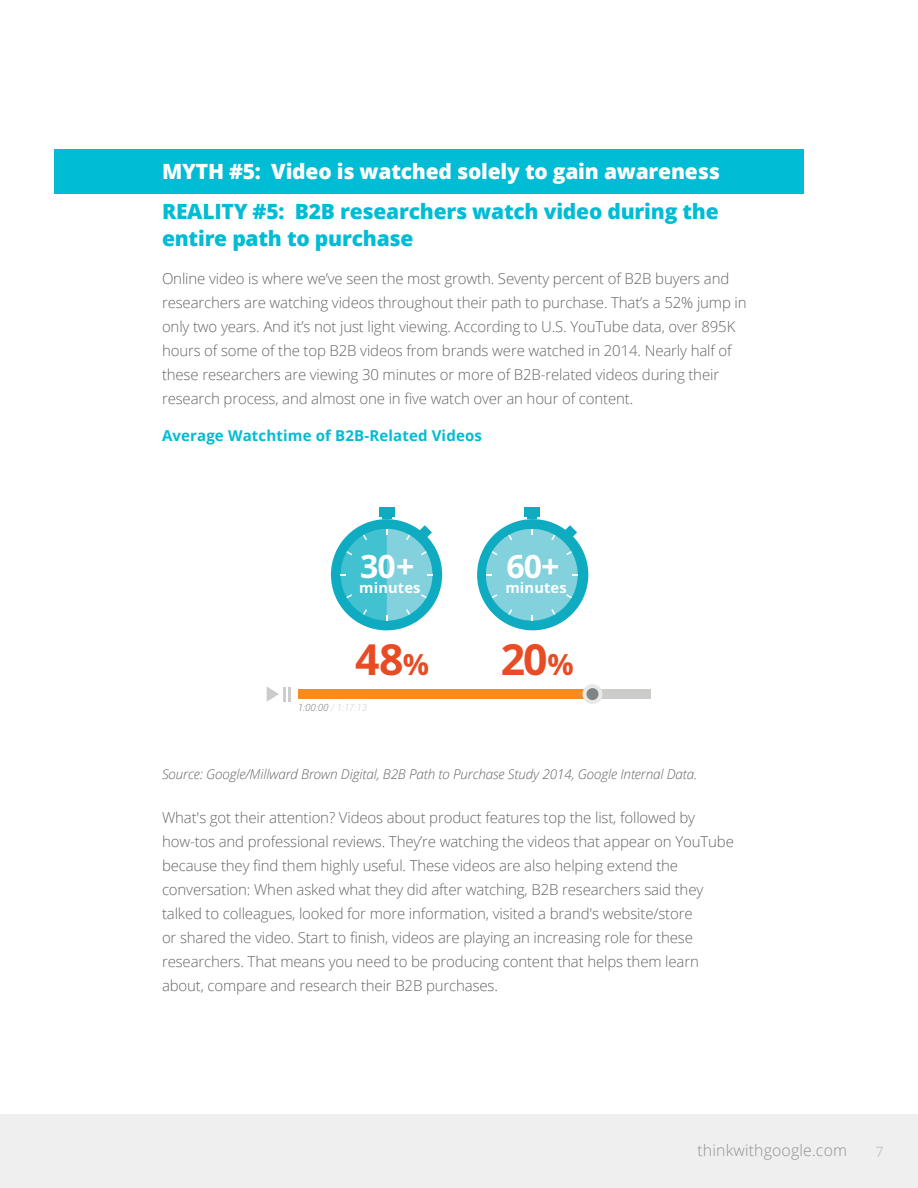
<style>
.page{position:relative;width:918px;height:1188px;background:#fff}
.page>*{position:absolute;margin:0;border:0;box-sizing:border-box;transform-origin:0 0}
.t1{font:700 42.9px "Open Sans";color:#e74c24}
.t2{font:700 32.1px "Open Sans";color:#fff}
.Bold_Header{font:800 21px/27px "Open Sans";letter-spacing:-.01em;color:#00bcd4}
.Bold_Header-2{font:800 21px "Open Sans";letter-spacing:-.01em;color:#fff}
.t3{font:300 15.75px "Open Sans";letter-spacing:.01em;color:#666766}
.Bold_Header-3{font:300 15px/24px "Open Sans";letter-spacing:-.01em;color:#656565}
.Bold_Header-4{font:700 15px "Open Sans";letter-spacing:.01em;color:#00bcd4}
.t4{font:700 14.7px "Open Sans";letter-spacing:.01em;color:#fff}
.t5{font:14.25px "Open Sans";color:#c9c9c9}
.Bold_Header-5{font:italic 300 13.5px "Open Sans";letter-spacing:-.01em;color:#656565}
.t6{font:italic 300 10.05px "Roboto";color:#d1d2d3}
.s1{font-size:29.25px}
.s2{color:#808385}
</style>
<div class="page">
<div style="left:0;top:1114px;width:918px;height:74px;background:#f0eff0"></div>
<div style="left:54px;top:149px;width:750px;height:45px;background:#00bcd4"></div>
<div style="left:298px;top:689px;width:352px;height:10px;background:#cccccb"></div>
<div style="left:298px;top:689px;width:295px;height:10px;background:#f68c1f"></div>
<svg style="left:583px;top:684px;width:20px;height:20px"></svg>
<svg style="left:266px;top:687px;width:25px;height:15px"></svg>
<div style="left:331px;top:519px;width:111px;height:111px;background:#0fabc1;border-radius:50%"></div>
<div style="left:382px;top:514px;width:9px;height:5px;background:#0fabc1"></div>
<div style="left:379px;top:507px;width:15px;height:10px;background:#0fabc1"></div>
<svg style="left:341px;top:525px;width:91px;height:96px"></svg>
<div style="left:477px;top:519px;width:111px;height:111px;background:#0fabc1;border-radius:50%"></div>
<div style="left:486px;top:529px;width:92px;height:92px;background:#82d1dc;border-radius:46px"></div>
<div style="left:527px;top:514px;width:10px;height:5px;background:#0fabc1"></div>
<div style="left:524px;top:507px;width:15px;height:10px;background:#0fabc1"></div>
<svg style="left:564px;top:525px;width:13px;height:13px"></svg>
<svg style="left:508px;top:535px;width:4px;height:5px"></svg>
<svg style="left:492px;top:551px;width:5px;height:4px"></svg>
<svg style="left:486px;top:574px;width:6px;height:2px"></svg>
<svg style="left:492px;top:594px;width:5px;height:4px"></svg>
<svg style="left:508px;top:609px;width:4px;height:6px"></svg>
<svg style="left:531px;top:615px;width:2px;height:6px"></svg>
<svg style="left:551px;top:609px;width:4px;height:6px"></svg>
<svg style="left:566px;top:594px;width:6px;height:4px"></svg>
<svg style="left:572px;top:574px;width:6px;height:2px"></svg>
<svg style="left:566px;top:551px;width:6px;height:4px"></svg>
<svg style="left:551px;top:535px;width:4px;height:5px"></svg>
<p class="Bold_Header-2" style="left:162px;top:155px;width:559px">MYTH #5: Video is watched solely to gain awareness</p>
<p class="Bold_Header" style="left:162px;top:197px;width:558px">REALITY #5: B2B researchers watch video during the entire path to purchase</p>
<p class="Bold_Header-3" style="left:162px;top:266px;width:586px">Online video is where we’ve seen the most growth. Seventy percent of B2B buyers and researchers are watching videos throughout their path to purchase. That’s a 52% jump in only two years. And it’s not just light viewing. According to U.S. YouTube data, over 895K hours of some of the top B2B videos from brands were watched in 2014. Nearly half of these researchers are viewing 30 minutes or more of B2B-related videos during their research process, and almost one in five watch over an hour of content.</p>
<p class="Bold_Header-4" style="left:162px;top:425px;width:321px">Average Watchtime of B2B-Related Videos</p>
<p class="t2" style="left:360px;top:544px;width:56px">30+</p>
<p class="t4" style="left:359px;top:577px;width:63px">minutes</p>
<p class="t2" style="left:506px;top:544px;width:55px">60+</p>
<p class="t4" style="left:505px;top:577px;width:63px">minutes</p>
<p class="t1" style="left:355px;top:629px;width:75px">48<span class="s1">%</span></p>
<p class="t1" style="left:501px;top:629px;width:74px">20<span class="s1">%</span></p>
<p class="t6" style="left:298px;top:701px;width:71px"><span class="s2">1:00:00</span> / 1:17:13</p>
<p class="Bold_Header-5" style="left:162px;top:764px;width:537px">Source: Google/Millward Brown Digital, B2B Path to Purchase Study 2014, Google Internal Data.</p>
<p class="Bold_Header-3" style="left:162px;top:805px;width:573px">What's got their attention? Videos about product features top the list, followed by how-tos and professional reviews. They’re watching the videos that appear on YouTube because they find them highly useful. These videos are also helping extend the conversation: When asked what they did after watching, B2B researchers said they talked to colleagues, looked for more information, visited a brand's website/store<br>or shared the video. Start to finish, videos are playing an increasing role for these researchers. That means you need to be producing content that helps them learn about, compare and research their B2B purchases.</p>
<p class="t3" style="left:698px;top:1140px;width:151px">thinkwithgoogle.com</p>
<p class="t5" style="left:876px;top:1142px;width:10px">7</p>
</div>
